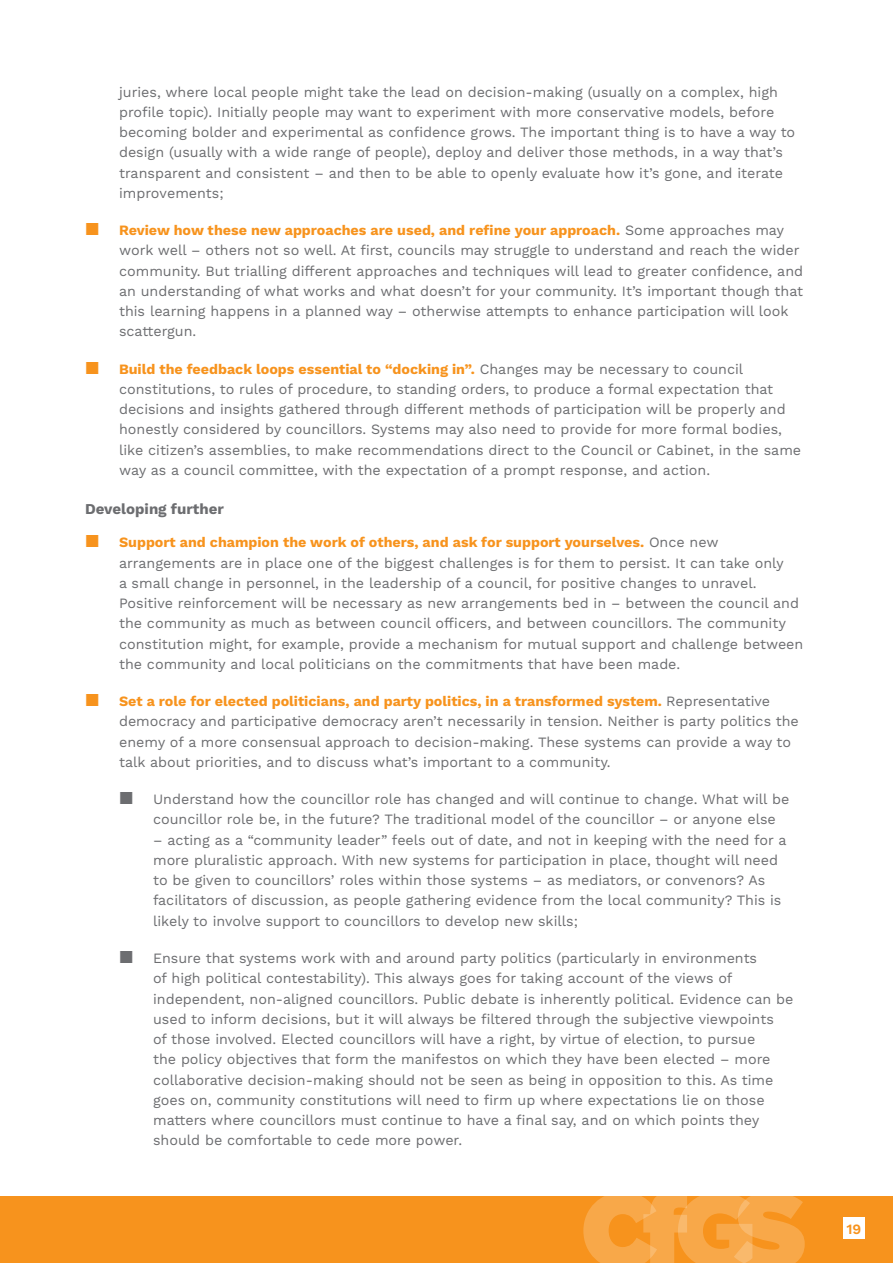
<style>
.page{position:relative;width:893px;height:1263px;background:#fff}
.page>*{position:absolute;margin:0;border:0;box-sizing:border-box;transform-origin:0 0}
.t1{font:700 15px "Work Sans";color:#6c6d70}
.t2{font:14.25px/20.2px "Work Sans";color:#6c6d70}
.t3{font:600 14.25px "Work Sans";color:#f7931d}
.s1{font-size:24px;color:#f7931d}
.s2{font-weight:700;color:#f7931d}
.s3{font-size:24px}
</style>
<div class="page">
<div style="left:0;top:1196px;width:893px;height:67px;background:#f7931d"></div>
<div style="left:844px;top:1218px;width:21px;height:21px;background:#fff"></div>
<svg style="left:583px;top:1196px;width:222px;height:67px"></svg>
<p class="t2" style="left:119px;top:82px;width:678px">juries, where local people might take the lead on decision-making (usually on a complex, high profile topic). Initially people may want to experiment with more conservative models, before becoming bolder and experimental as confidence grows. The important thing is to have a way to design (usually with a wide range of people), deploy and deliver those methods, in a way that’s transparent and consistent – and then to be able to openly evaluate how it’s gone, and iterate improvements;</p>
<p class="t2" style="left:119px;top:221px;width:686px;text-indent:-34px"><span class="s1">▪</span> <span class="s2">Review how these new approaches are used, and refine your approach.</span> Some approaches may work well – others not so well. At first, councils may struggle to understand and reach the wider community. But trialling different approaches and techniques will lead to greater confidence, and an understanding of what works and what doesn’t for your community. It’s important though that this learning happens in a planned way – otherwise attempts to enhance participation will look scattergun.</p>
<p class="t2" style="left:119px;top:359px;width:684px;text-indent:-34px"><span class="s1">▪</span> <span class="s2">Build the feedback loops essential to “docking in”.</span> Changes may be necessary to council constitutions, to rules of procedure, to standing orders, to produce a formal expectation that decisions and insights gathered through different methods of participation will be properly and honestly considered by councillors. Systems may also need to provide for more formal bodies, like citizen’s assemblies, to make recommendations direct to the Council or Cabinet, in the same way as a council committee, with the expectation of a prompt response, and action.</p>
<p class="t1" style="left:85px;top:501px;width:140px">Developing further</p>
<p class="t2" style="left:119px;top:533px;width:686px;text-indent:-34px"><span class="s1">▪</span> <span class="s2">Support and champion the work of others, and ask for support yourselves.</span> Once new arrangements are in place one of the biggest challenges is for them to persist. It can take only<br>a small change in personnel, in the leadership of a council, for positive changes to unravel.<br>Positive reinforcement will be necessary as new arrangements bed in – between the council and the community as much as between council officers, and between councillors. The community constitution might, for example, provide a mechanism for mutual support and challenge between the community and local politicians on the commitments that have been made.</p>
<p class="t2" style="left:119px;top:692px;width:681px;text-indent:-34px"><span class="s1">▪</span> <span class="s2">Set a role for elected politicians, and party politics, in a transformed system.</span> Representative democracy and participative democracy aren’t necessarily in tension. Neither is party politics the enemy of a more consensual approach to decision-making. These systems can provide a way to talk about priorities, and to discuss what’s important to a community.</p>
<p class="t2" style="left:153px;top:790px;width:638px;text-indent:-34px"><span class="s3">▪</span> Understand how the councillor role has changed and will continue to change. What will be councillor role be, in the future? The traditional model of the councillor – or anyone else</p>
<p class="t2" style="left:153px;top:830px;width:635px">– acting as a “community leader” feels out of date, and not in keeping with the need for a more pluralistic approach. With new systems for participation in place, thought will need to be given to councillors’ roles within those systems – as mediators, or convenors? As facilitators of discussion, as people gathering evidence from the local community? This is likely to involve support to councillors to develop new skills;</p>
<p class="t2" style="left:153px;top:949px;width:642px;text-indent:-34px"><span class="s3">▪</span> Ensure that systems work with and around party politics (particularly in environments<br>of high political contestability). This always goes for taking account of the views of independent, non-aligned councillors. Public debate is inherently political. Evidence can be used to inform decisions, but it will always be filtered through the subjective viewpoints<br>of those involved. Elected councillors will have a right, by virtue of election, to pursue<br>the policy objectives that form the manifestos on which they have been elected – more collaborative decision-making should not be seen as being in opposition to this. As time goes on, community constitutions will need to firm up where expectations lie on those matters where councillors must continue to have a final say, and on which points they should be comfortable to cede more power.</p>
<p class="t3" style="left:846px;top:1221px;width:16px">19</p>
</div>
